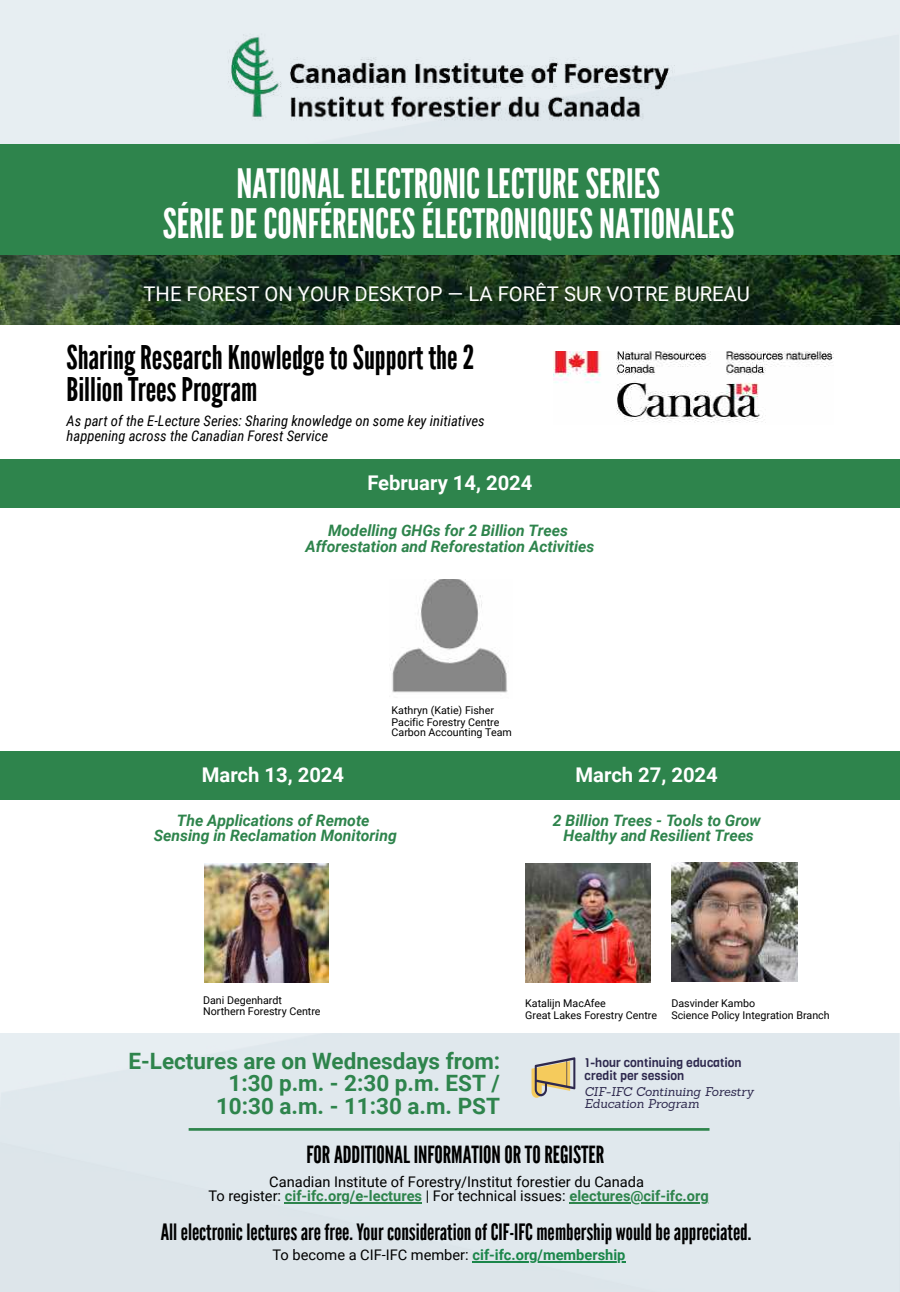
<style>
.page{position:relative;width:900px;height:1292px;background:#fff}
.page>*{position:absolute;margin:0;border:0;box-sizing:border-box;transform-origin:0 0}
.t1{font:40.5px/40.5px "League Gothic";color:#fff;text-align:center}
.t2{font:32.7px/32.7px "League Gothic";color:#000}
.t3{font:23.7px "League Gothic";color:#000}
.t4{font:22.5px "League Gothic";color:#000}
.t5{font:700 22.5px/22.5px "Roboto";color:#2e844c;text-align:right}
.t6{font:20.25px "Roboto";color:#fff}
.t7{font:700 20.25px "Roboto";color:#fff}
.t8{font:italic 700 15.75px/15.8px "Roboto";color:#2e844c;text-align:center}
.t9{font:14.7px/14.7px "Roboto";color:#000;text-align:center}
.t10{font:italic 14.7px/14.7px "Roboto Condensed";color:#000}
.t11{font:12.3px/12.3px "Viga";color:#2e294e}
.t12{font:italic 12.3px/12.3px "Sanchez";letter-spacing:-.01em;color:#2e294e}
.t13{font:10.65px/11.2px "Roboto";color:#000}
.s1{font-weight:700;color:#2e844c}
.s2{font-weight:700;color:#1b864a}
</style>
<div class="page">
<div style="left:0;top:0;width:900px;height:1291px;background:#e0e8ed"></div>
<img style="left:0;top:254px;width:900px;height:71px">
<div style="left:0;top:144px;width:900px;height:110px;background:#2e844c"></div>
<div style="left:0;top:325px;width:900px;height:707px;background:#fff"></div>
<img style="left:228px;top:37px;width:442px;height:84px">
<hr style="left:189px;top:1127px;width:521px;height:3px;background:#2e844c">
<hr style="left:285px;top:1202px;width:137px;height:1px;background:#2e844c">
<hr style="left:569px;top:1202px;width:140px;height:1px;background:#2e844c">
<hr style="left:473px;top:1260px;width:153px;height:1px;background:#1b864a">
<svg style="left:532px;top:1057px;width:43px;height:40px"></svg>
<div style="left:0;top:459px;width:900px;height:48px;background:#2e844c"></div>
<div style="left:0;top:751px;width:900px;height:48px;background:#2e844c"></div>
<img style="left:525px;top:863px;width:125px;height:119px">
<img style="left:390px;top:579px;width:118px;height:114px">
<img style="left:671px;top:862px;width:126px;height:119px">
<img style="left:204px;top:863px;width:124px;height:119px">
<img style="left:554px;top:352px;width:280px;height:71px">
<h1 class="t1" style="left:163px;top:164px;width:573px">NATIONAL ELECTRONIC LECTURE SERIES<br>SÉRIE DE CONFÉRENCES ÉLECTRONIQUES NATIONALES</h1>
<h3 class="t6" style="left:144px;top:282px;width:608px">THE FOREST ON YOUR DESKTOP — LA FORÊT SUR VOTRE BUREAU</h3>
<h2 class="t2" style="left:67px;top:341px;width:409px">Sharing Research Knowledge to Support the 2<br>Billion Trees Program</h2>
<h3 class="t10" style="left:67px;top:414px;width:420px">As part of the E-Lecture Series: Sharing knowledge on some key initiatives happening across the Canadian Forest Service</h3>
<h3 class="t7" style="left:367px;top:471px;width:167px">February 14, 2024</h3>
<h3 class="t8" style="left:305px;top:523px;width:291px">Modelling GHGs for 2 Billion Trees<br>Afforestation and Reforestation Activities</h3>
<p class="t13" style="left:392px;top:705px;width:109px">Kathryn (Katie) Fisher<br>Pacific Forestry Centre</p>
<p class="t13" style="left:392px;top:726px;width:122px">Carbon Accounting Team</p>
<h3 class="t7" style="left:202px;top:763px;width:144px">March 13, 2024</h3>
<h3 class="t7" style="left:576px;top:763px;width:144px">March 27, 2024</h3>
<h3 class="t8" style="left:553px;top:812px;width:209px">2 Billion Trees - Tools to Grow<br>Healthy and Resilient Trees</h3>
<h3 class="t8" style="left:154px;top:812px;width:245px">The Applications of Remote<br>Sensing in Reclamation Monitoring</h3>
<p class="t13" style="left:203px;top:994px;width:119px">Dani Degenhardt<br>Northern Forestry Centre</p>
<h3 class="t5" style="left:129px;top:1049px;width:373px">E-Lectures are on Wednesdays from:<br>1:30 p.m. - 2:30 p.m. EST /<br>10:30 a.m. - 11:30 a.m. PST</h3>
<p class="t13" style="left:525px;top:997px;width:133px">Katalijn MacAfee<br>Great Lakes Forestry Centre</p>
<p class="t13" style="left:671px;top:997px;width:160px">Dasvinder Kambo<br>Science Policy Integration Branch</p>
<p class="t11" style="left:585px;top:1056px;width:159px">1-hour continuing education credit per session</p>
<p class="t12" style="left:585px;top:1084px;width:171px">CIF-IFC Continuing Forestry<br>Education Program</p>
<h3 class="t3" style="left:306px;top:1140px;width:299px">FOR ADDITIONAL INFORMATION OR TO REGISTER</h3>
<h3 class="t9" style="left:208px;top:1174px;width:502px">Canadian Institute of Forestry/Institut forestier du Canada<br>To register: <span class="s1">cif-ifc.org/e-lectures</span> | For technical issues: <span class="s1">electures@cif-ifc.org</span></h3>
<h3 class="t4" style="left:161px;top:1218px;width:592px">All electronic lectures are free. Your consideration of CIF-IFC membership would be appreciated.</h3>
<h3 class="t9" style="left:273px;top:1247px;width:354px">To become a CIF-IFC member: <span class="s2">cif-ifc.org/membership</span></h3>
</div>
